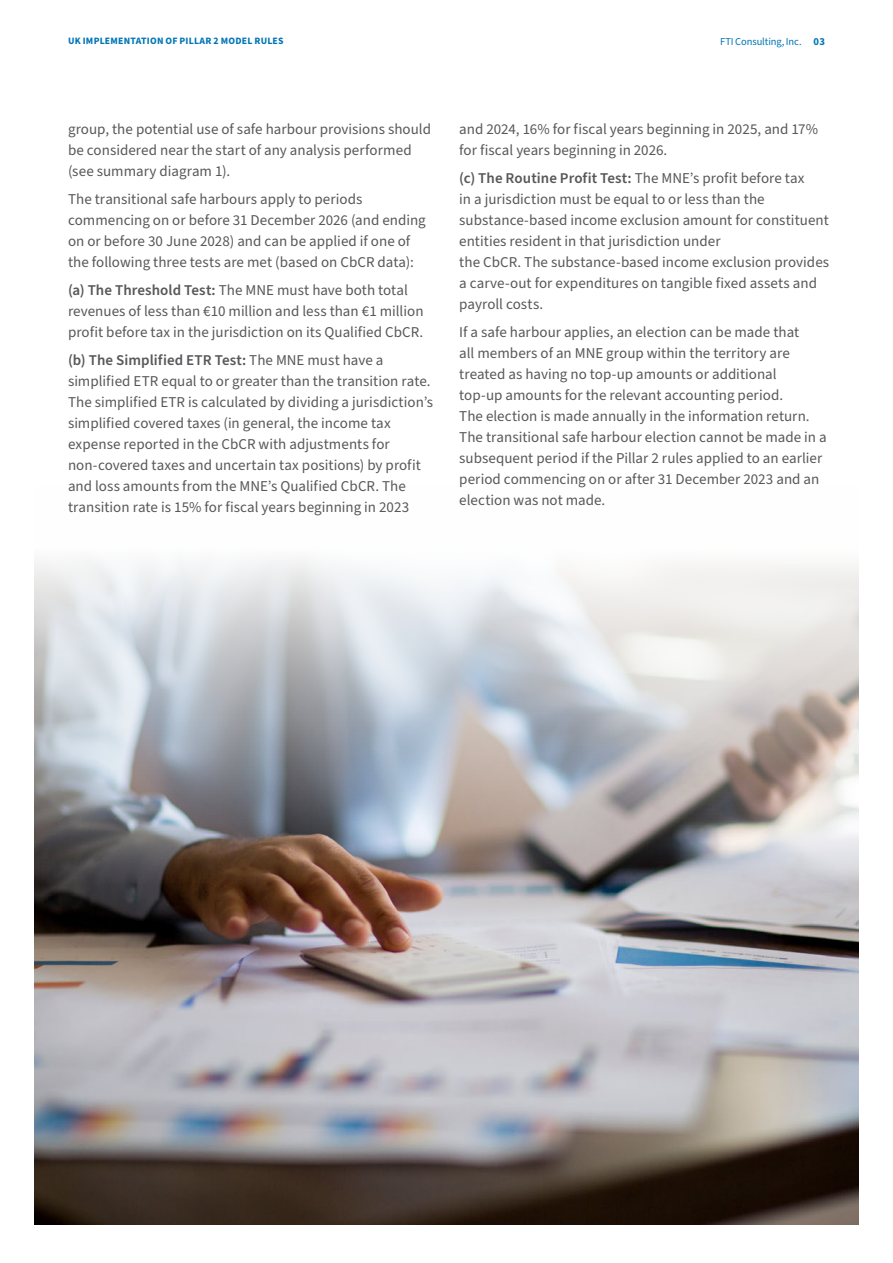
<style>
.page{position:relative;width:893px;height:1263px;background:#fff}
.page>*{position:absolute;margin:0;border:0;box-sizing:border-box;transform-origin:0 0}
.Body_Copy{font:15px/21px "Source Sans Pro";color:#57585a}
.t1{font:10.5px "Source Sans Pro";letter-spacing:-.01em;color:#0075b6}
.FOLIO{font:700 10.5px "Source Sans Pro";color:#0075b6}
.t2{font:700 9.75px "Source Sans Pro";letter-spacing:.025em;color:#0075b6}
.s1{font-weight:600}
</style>
<div class="page">
<img style="left:34px;top:560px;width:825px;height:665px">
<p class="t2" style="left:68px;top:34px;width:217px">UK IMPLEMENTATION OF PILLAR 2 MODEL RULES</p>
<p class="t1" style="left:720px;top:34px;width:83px">FTI Consulting, Inc.</p>
<p class="FOLIO" style="left:814px;top:34px;width:13px">03</p>
<p class="Body_Copy" style="left:68px;top:119px;width:364px">group, the potential use of safe harbour provisions should be considered near the start of any analysis performed (see summary diagram 1).</p>
<p class="Body_Copy" style="left:68px;top:189px;width:359px">The transitional safe harbours apply to periods commencing on or before 31 December 2026 (and ending on or before 30 June 2028) and can be applied if one of the following three tests are met (based on CbCR data):</p>
<p class="Body_Copy" style="left:68px;top:280px;width:357px"><span class="s1">(a) The Threshold Test:</span> The MNE must have both total revenues of less than €10 million and less than €1 million profit before tax in the jurisdiction on its Qualified CbCR.</p>
<p class="Body_Copy" style="left:68px;top:350px;width:367px"><span class="s1">(b) The Simplified ETR Test:</span> The MNE must have a simplified ETR equal to or greater than the transition rate.<br>The simplified ETR is calculated by dividing a jurisdiction’s simplified covered taxes (in general, the income tax expense reported in the CbCR with adjustments for non-covered taxes and uncertain tax positions) by profit and loss amounts from the MNE’s Qualified CbCR. The transition rate is 15% for fiscal years beginning in 2023</p>
<p class="Body_Copy" style="left:459px;top:119px;width:360px">and 2024, 16% for fiscal years beginning in 2025, and 17% for fiscal years beginning in 2026.</p>
<p class="Body_Copy" style="left:459px;top:168px;width:371px"><span class="s1">(c) The Routine Profit Test:</span> The MNE’s profit before tax<br>in a jurisdiction must be equal to or less than the substance-based income exclusion amount for constituent entities resident in that jurisdiction under<br>the CbCR. The substance-based income exclusion provides a carve-out for expenditures on tangible fixed assets and payroll costs.</p>
<p class="Body_Copy" style="left:459px;top:322px;width:369px">If a safe harbour applies, an election can be made that<br>all members of an MNE group within the territory are treated as having no top-up amounts or additional<br>top-up amounts for the relevant accounting period.<br>The election is made annually in the information return.<br>The transitional safe harbour election cannot be made in a subsequent period if the Pillar 2 rules applied to an earlier period commencing on or after 31 December 2023 and an election was not made.</p>
</div>
